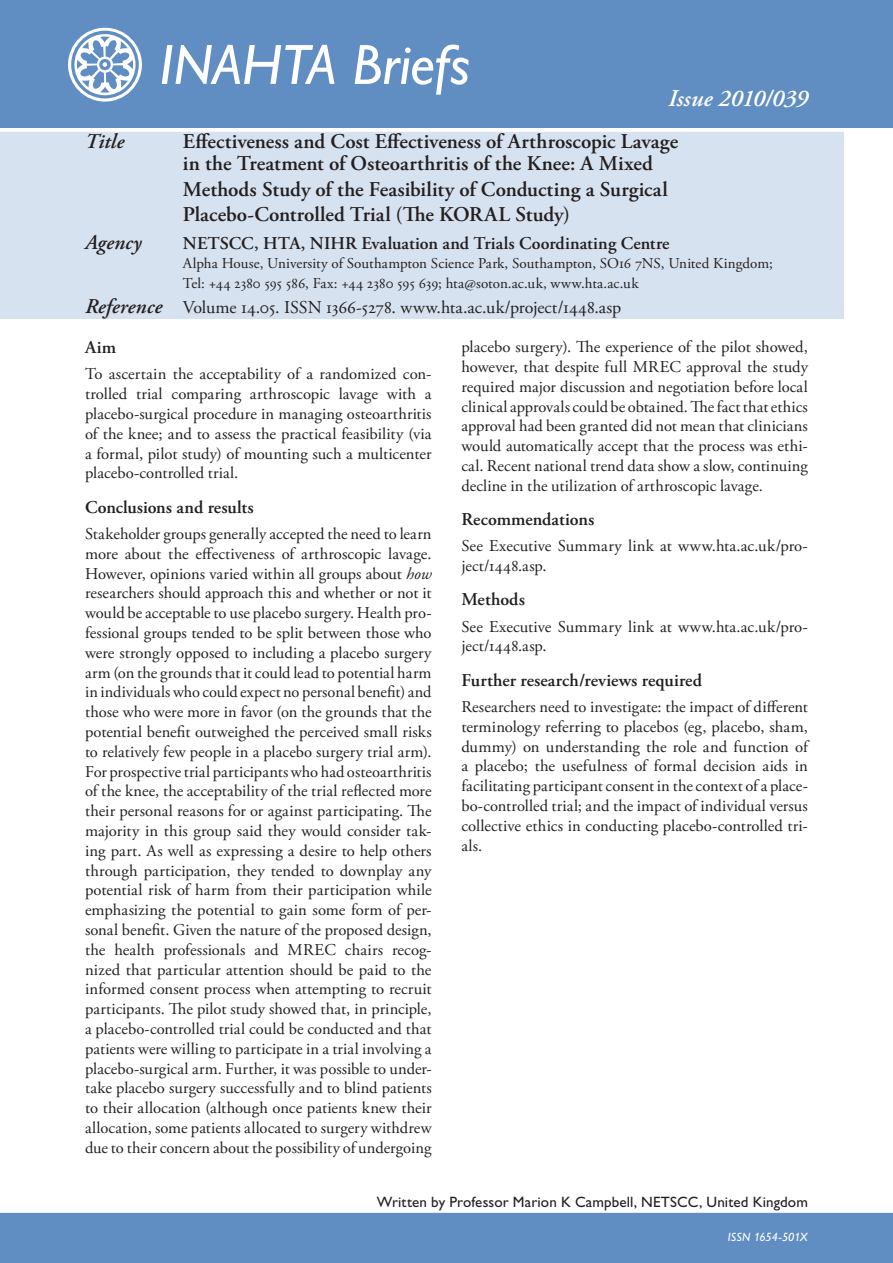
<style>
.page{position:relative;width:893px;height:1263px;background:#fff}
.page>*{position:absolute;margin:0;border:0;box-sizing:border-box;transform-origin:0 0}
.t1{font:italic 57px "Gill Alt One";color:#fff}
.Issue{font:italic 600 24px "Adobe Garamond Pro";letter-spacing:-.005em;color:#fff}
.Title_ruta{font:600 21px/22.2px "Adobe Garamond Pro";color:#231f20}
.Agency_text{font:italic 600 21px "Adobe Garamond Pro";letter-spacing:.005em;color:#231f20}
.Title_ruta-2{font:italic 600 21px "Adobe Garamond Pro";letter-spacing:.005em;color:#231f20}
.Heading{font:600 18px "Adobe Garamond Pro";letter-spacing:.005em;color:#231f20}
.Reference_text{font:18px "Adobe Garamond Pro";letter-spacing:-.005em;color:#231f20}
.Agency_text-2{font:600 18px "Adobe Garamond Pro";letter-spacing:.005em;color:#231f20}
.Text{font:16.5px/19.8px "Adobe Garamond Pro";letter-spacing:.005em;color:#231f20;text-align:justify}
.Agency_address{font:15px "Adobe Garamond Pro";color:#231f20}
.Written_by{font:15px "Gill Alt One";letter-spacing:.01em;color:#231f20}
.Ö-Grouping__left{font:italic 12px "Gill Alt One";letter-spacing:-.005em;color:#fff}
.s1{font-weight:600;font-style:italic;font-size:21px}
.s2{font-style:italic}
</style>
<div class="page">
<div style="left:0;top:1213px;width:893px;height:50px;background:#608dc2"></div>
<div style="left:0;top:132px;width:844px;height:187px;background:#d7e2f0"></div>
<div style="left:0;top:0;width:893px;height:128px;background:#608dc2"></div>
<p class="t1" style="left:159px;top:32px;width:312px">INAHTA Briefs</p>
<p class="Issue" style="left:668px;top:84px;width:141px">Issue 2010/039</p>
<p class="Title_ruta-2" style="left:85px;top:129px;width:41px">Title</p>
<p class="Title_ruta" style="left:183px;top:131px;width:497px">Effectiveness and Cost Effectiveness of Arthroscopic Lavage in the Treatment of Osteoarthritis of the Knee: A Mixed</p>
<p class="Title_ruta" style="left:183px;top:176px;width:486px;line-height:25.2px">Methods Study of the Feasibility of Conducting a Surgical<br>Placebo-Controlled Trial (The KORAL Study)</p>
<p class="Agency_text" style="left:85px;top:230px;width:58px">Agency</p>
<p class="Agency_text-2" style="left:183px;top:233px;width:488px">NETSCC, HTA, NIHR Evaluation and Trials Coordinating Centre</p>
<p class="Agency_address" style="left:183px;top:254px;width:591px">Alpha House, University of Southampton Science Park, Southampton, SO16 7NS, United Kingdom;</p>
<p class="Agency_address" style="left:183px;top:274px;width:457px">Tel: +44 2380 595 586, Fax: +44 2380 595 639; hta@soton.ac.uk, www.hta.ac.uk</p>
<p class="Reference_text" style="left:85px;top:296px;width:538px"><span class="s1">Reference</span> Volume 14.05. ISSN 1366-5278. www.hta.ac.uk/project/1448.asp</p>
<p class="Heading" style="left:85px;top:337px;width:33px">Aim</p>
<p class="Text" style="left:85px;top:365px;width:348px">To ascertain the acceptability of a randomized con&shy;trolled trial comparing arthroscopic lavage with a placebo-surgical procedure in managing osteoarthritis of the knee; and to assess the practical feasibility (via a formal, pilot study) of mounting such a multicenter placebo-controlled trial.</p>
<p class="Heading" style="left:85px;top:497px;width:170px">Conclusions and results</p>
<p class="Text" style="left:85px;top:524px;width:348px">Stakeholder groups generally accepted the need to learn more about the effectiveness of arthroscopic lavage.<br>However, opinions varied within all groups about <span class="s2">how </span>researchers should approach this and whether or not it would be acceptable to use placebo surgery. Health pro&shy;fessional groups tended to be split between those who were strongly opposed to including a placebo surgery arm (on the grounds that it could lead to potential harm in individuals who could expect no personal benefit) and those who were more in favor (on the grounds that the potential benefit outweighed the perceived small risks to relatively few people in a placebo surgery trial arm).<br>For prospective trial participants who had osteoarthritis of the knee, the acceptability of the trial reflected more their personal reasons for or against participating. The majority in this group said they would consider tak&shy;ing part. As well as expressing a desire to help others through participation, they tended to downplay any potential risk of harm from their participation while emphasizing the potential to gain some form of per&shy;sonal benefit. Given the nature of the proposed design, the health professionals and MREC chairs recog&shy;nized that particular attention should be paid to the informed consent process when attempting to recruit participants. The pilot study showed that, in principle, a placebo-controlled trial could be conducted and that patients were willing to participate in a trial involving a placebo-surgical arm. Further, it was possible to under&shy;take placebo surgery successfully and to blind patients to their allocation (although once patients knew their allocation, some patients allocated to surgery withdrew due to their concern about the possibility of undergoing</p>
<p class="Text" style="left:461px;top:338px;width:348px">placebo surgery). The experience of the pilot showed, however, that despite full MREC approval the study required major discussion and negotiation before local clinical approvals could be obtained. The fact that ethics approval had been granted did not mean that clinicians would automatically accept that the process was ethi&shy;cal. Recent national trend data show a slow, continuing decline in the utilization of arthroscopic lavage.</p>
<p class="Heading" style="left:461px;top:509px;width:134px">Recommendations</p>
<p class="Text" style="left:461px;top:537px;width:347px">See Executive Summary link at www.hta.ac.uk/pro&shy;ject/1448.asp.</p>
<p class="Heading" style="left:461px;top:589px;width:65px">Methods</p>
<p class="Text" style="left:461px;top:617px;width:347px">See Executive Summary link at www.hta.ac.uk/pro&shy;ject/1448.asp.</p>
<p class="Heading" style="left:461px;top:670px;width:242px">Further research/reviews required</p>
<p class="Text" style="left:461px;top:697px;width:348px">Researchers need to investigate: the impact of different terminology referring to placebos (eg, placebo, sham, dummy) on understanding the role and function of a placebo; the usefulness of formal decision aids in facilitating participant consent in the context of a place&shy;bo-controlled trial; and the impact of individual versus collective ethics in conducting placebo-controlled tri&shy;als.</p>
<p class="Written_by" style="left:377px;top:1193px;width:433px">Written by Professor Marion K Campbell, NETSCC, United Kingdom</p>
<p class="Ö-Grouping__left" style="left:728px;top:1230px;width:82px">ISSN 1654-501X</p>
</div>
